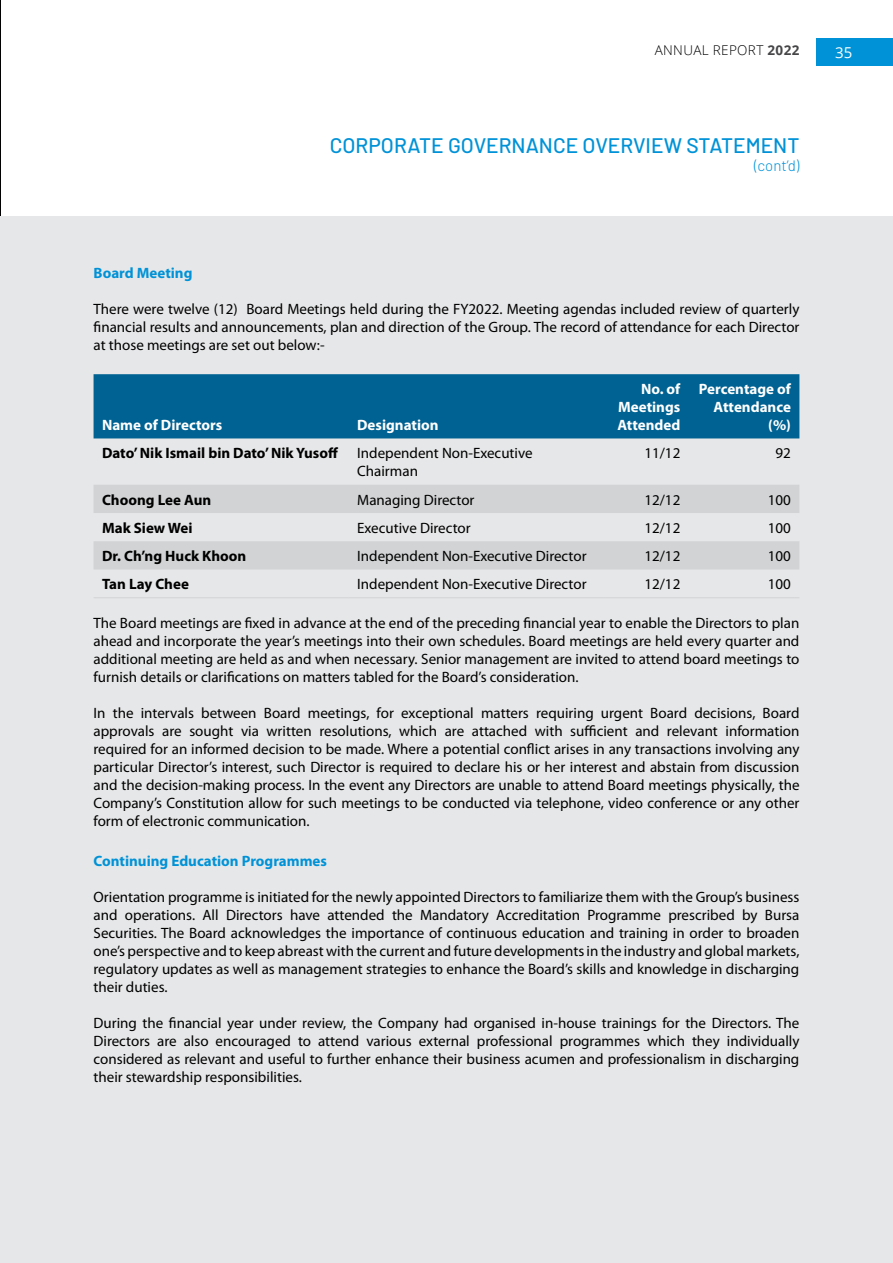
<style>
.page{position:relative;width:893px;height:1263px;background:#fff}
.page>*{position:absolute;margin:0;border:0;box-sizing:border-box;transform-origin:0 0}
.t1{font:500 21px "Barlow";color:#0092d7}
.t2{font:15px/18px "Myriad Pro";color:#000;text-align:justify}
.t3{font:700 15px "Myriad Pro";color:#000}
.t4{font:700 15px/18px "Myriad Pro";color:#fff;text-align:justify}
.t5{font:700 15px "Myriad Pro";color:#0092d7}
.t6{font:300 15px "Barlow";color:#0092d7}
.t7{font:15px "Open Sans";color:#fff}
.t8{font:300 13.5px "Open Sans";letter-spacing:.025em;color:#000}
.s1{font-weight:700;color:#464547}
</style>
<div class="page">
<hr style="left:0;top:0;width:1px;height:1263px;background:#000">
<div style="left:816px;top:39px;width:77px;height:27px;background:#0092d7"></div>
<div style="left:0;top:217px;width:893px;height:1046px;background:#e6e7e8"></div>
<div style="left:94px;top:374px;width:705px;height:64px;background:#006292"></div>
<svg style="left:94px;top:485px;width:705px;height:84px;fill:#d1d3d4"></svg>
<hr style="left:94px;top:597px;width:255px;height:1px;background:#d1d3d4">
<hr style="left:349px;top:597px;width:255px;height:1px;background:#d1d3d4">
<hr style="left:604px;top:597px;width:85px;height:1px;background:#d1d3d4">
<hr style="left:689px;top:597px;width:110px;height:1px;background:#d1d3d4">
<p class="t8" style="left:655px;top:40px;width:146px">ANNUAL REPORT <span class="s1">2022</span></p>
<p class="t7" style="left:835px;top:43px;width:19px">35</p>
<h1 class="t1" style="left:330px;top:130px;width:471px">CORPORATE GOVERNANCE OVERVIEW STATEMENT</h1>
<p class="t6" style="left:754px;top:155px;width:47px">(cont’d)</p>
<p class="t5" style="left:94px;top:265px;width:100px">Board Meeting</p>
<p class="t2" style="left:94px;top:300px;width:707px">There were twelve (12) Board Meetings held during the FY2022. Meeting agendas included review of quarterly financial results and announcements, plan and direction of the Group. The record of attendance for each Director at those meetings are set out below:-</p>
<p class="t4" style="left:102px;top:416px;width:122px">Name of Directors</p>
<p class="t4" style="left:357px;top:416px;width:83px">Designation</p>
<p class="t4" style="left:617px;top:380px;width:64px;text-indent:24px">No. of Meetings Attended</p>
<p class="t4" style="left:699px;top:380px;width:93px;text-align:right">Percentage of<br>Attendance (%)</p>
<p class="t3" style="left:102px;top:445px;width:237px">Dato’ Nik Ismail bin Dato’ Nik Yusoff</p>
<p class="t2" style="left:357px;top:444px;width:177px">Independent Non-Executive<br>Chairman</p>
<p class="t2" style="left:644px;top:444px;width:37px">11/12</p>
<p class="t2" style="left:775px;top:444px;width:17px">92</p>
<p class="t3" style="left:102px;top:491px;width:111px">Choong Lee Aun</p>
<p class="t2" style="left:357px;top:491px;width:119px">Managing Director</p>
<p class="t2" style="left:644px;top:491px;width:37px">12/12</p>
<p class="t2" style="left:768px;top:491px;width:25px">100</p>
<p class="t3" style="left:102px;top:519px;width:92px">Mak Siew Wei</p>
<p class="t2" style="left:357px;top:519px;width:115px">Executive Director</p>
<p class="t2" style="left:644px;top:519px;width:37px">12/12</p>
<p class="t2" style="left:768px;top:519px;width:25px">100</p>
<p class="t3" style="left:102px;top:548px;width:146px">Dr. Ch’ng Huck Khoon</p>
<p class="t2" style="left:357px;top:547px;width:231px">Independent Non-Executive Director</p>
<p class="t2" style="left:644px;top:547px;width:37px">12/12</p>
<p class="t2" style="left:768px;top:547px;width:25px">100</p>
<p class="t3" style="left:102px;top:576px;width:88px">Tan Lay Chee</p>
<p class="t2" style="left:357px;top:575px;width:231px">Independent Non-Executive Director</p>
<p class="t2" style="left:644px;top:575px;width:37px">12/12</p>
<p class="t2" style="left:768px;top:575px;width:25px">100</p>
<p class="t2" style="left:94px;top:614px;width:707px">The Board meetings are fixed in advance at the end of the preceding financial year to enable the Directors to plan ahead and incorporate the year’s meetings into their own schedules. Board meetings are held every quarter and additional meeting are held as and when necessary. Senior management are invited to attend board meetings to furnish details or clarifications on matters tabled for the Board’s consideration.</p>
<p class="t2" style="left:94px;top:704px;width:707px">In the intervals between Board meetings, for exceptional matters requiring urgent Board decisions, Board approvals are sought via written resolutions, which are attached with sufficient and relevant information required for an informed decision to be made. Where a potential conflict arises in any transactions involving any particular Director’s interest, such Director is required to declare his or her interest and abstain from discussion and the decision-making process. In the event any Directors are unable to attend Board meetings physically, the Company’s Constitution allow for such meetings to be conducted via telephone, video conference or any other form of electronic communication.</p>
<p class="t5" style="left:94px;top:853px;width:235px">Continuing Education Programmes</p>
<p class="t2" style="left:94px;top:889px;width:707px">Orientation programme is initiated for the newly appointed Directors to familiarize them with the Group’s business and operations. All Directors have attended the Mandatory Accreditation Programme prescribed by Bursa Securities. The Board acknowledges the importance of continuous education and training in order to broaden one’s perspective and to keep abreast with the current and future developments in the industry and global markets, regulatory updates as well as management strategies to enhance the Board’s skills and knowledge in discharging their duties.</p>
<p class="t2" style="left:94px;top:1015px;width:707px">During the financial year under review, the Company had organised in-house trainings for the Directors. The Directors are also encouraged to attend various external professional programmes which they individually considered as relevant and useful to further enhance their business acumen and professionalism in discharging their stewardship responsibilities.</p>
</div>
